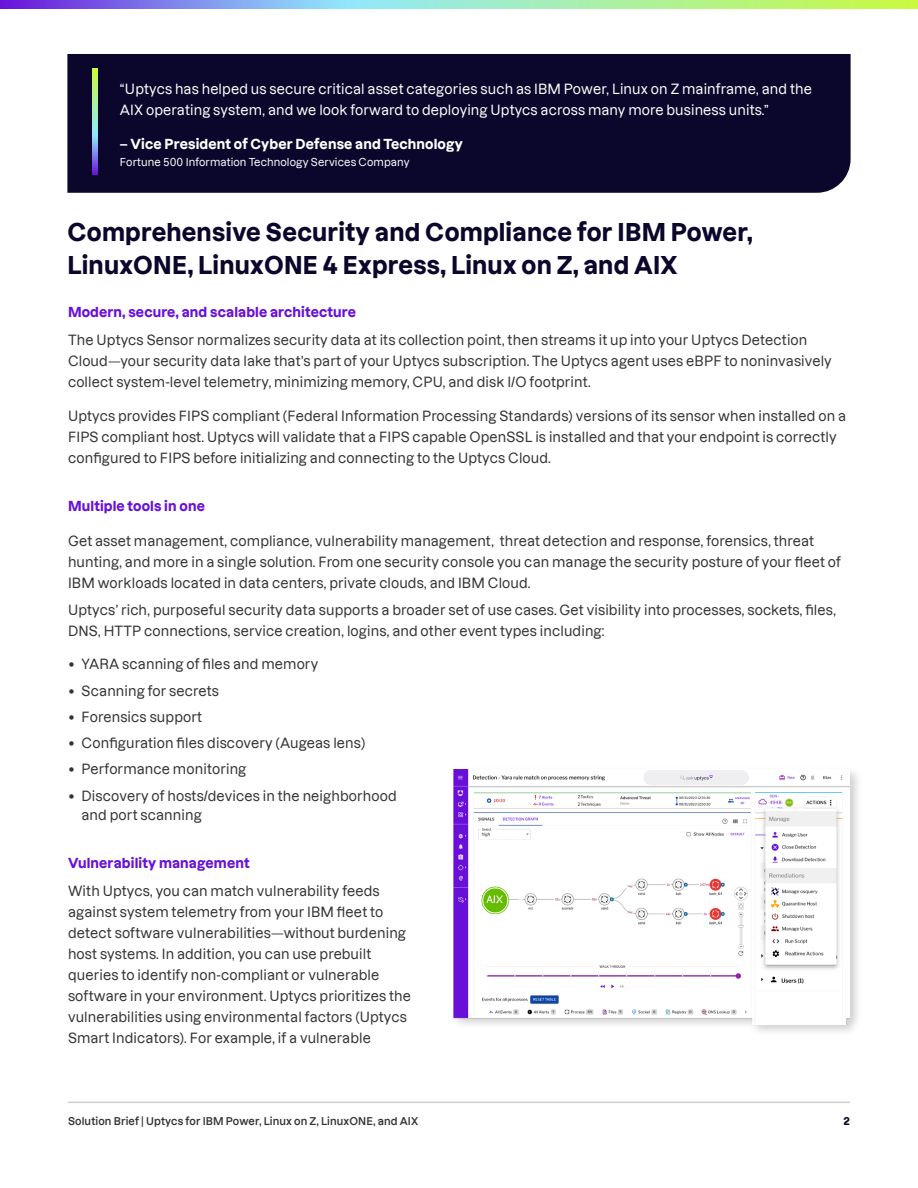
<style>
.page{position:relative;width:918px;height:1188px;background:#fff}
.page>*{position:absolute;margin:0;border:0;box-sizing:border-box;transform-origin:0 0}
.Body_Header_1{font:700 24px/33px "Dazzed";letter-spacing:.01em;color:#0b062b}
.Body_Text{font:500 13.5px/21px "Dazzed";letter-spacing:.01em;color:#333}
.Body_Text-2{font:500 13.5px/21px "Dazzed";letter-spacing:.01em;color:#fff}
.Body_Text_Bold{font:700 13.5px "Dazzed";letter-spacing:.01em;color:#6910d9}
.Body_Text-3{font:700 13.5px "Dazzed";letter-spacing:.01em;color:#fff}
.Body_Text-4{font:700 13.5px "Dazzed";letter-spacing:.01em;color:#6910d9}
.t1{font:600 10.5px "Dazzed";letter-spacing:.01em;color:#333}
.Body_Text-5{font:500 10.5px "Dazzed";letter-spacing:.01em;color:#fff}
.t2{font:700 10.5px "Dazzed";color:#0b062b}
</style>
<div class="page">
<svg style="left:0;top:0;width:918px;height:9px;background:#9bc6ba"></svg>
<hr style="left:68px;top:1102px;width:782px;height:1px;background:#0b062b">
<div style="left:67px;top:54px;width:784px;height:139px;background:#0b062b"></div>
<svg style="left:93px;top:68px;width:5px;height:107px"></svg>
<div style="left:450px;top:766px;width:413px;height:271px;background:#000;opacity:.19"></div>
<img style="left:452px;top:770px;width:398px;height:254px">
<p class="Body_Text-2" style="left:120px;top:76px;width:694px">“Uptycs has helped us secure critical asset categories such as IBM Power, Linux on Z mainframe, and the<br>AIX operating system, and we look forward to deploying Uptycs across many more business units.”</p>
<p class="Body_Text-3" style="left:120px;top:133px;width:345px">– Vice President of Cyber Defense and Technology</p>
<p class="Body_Text-5" style="left:120px;top:153px;width:291px">Fortune 500 Information Technology Services Company</p>
<p class="Body_Header_1" style="left:67px;top:213px;width:687px">Comprehensive Security and Compliance for IBM Power,<br>LinuxONE, LinuxONE 4 Express, Linux on Z, and AIX</p>
<p class="Body_Text_Bold" style="left:68px;top:301px;width:290px">Modern, secure, and scalable architecture</p>
<p class="Body_Text" style="left:68px;top:328px;width:765px">The Uptycs Sensor normalizes security data at its collection point, then streams it up into your Uptycs Detection<br>Cloud—your security data lake that’s part of your Uptycs subscription. The Uptycs agent uses eBPF to noninvasively collect system-level telemetry, minimizing memory, CPU, and disk I/O footprint.</p>
<p class="Body_Text" style="left:68px;top:404px;width:780px">Uptycs provides FIPS compliant (Federal Information Processing Standards) versions of its sensor when installed on a<br>FIPS compliant host. Uptycs will validate that a FIPS capable OpenSSL is installed and that your endpoint is correctly configured to FIPS before initializing and connecting to the Uptycs Cloud.</p>
<p class="Body_Text-4" style="left:68px;top:495px;width:138px">Multiple tools in one</p>
<p class="Body_Text" style="left:68px;top:529px;width:774px">Get asset management, compliance, vulnerability management, threat detection and response, forensics, threat hunting, and more in a single solution. From one security console you can manage the security posture of your fleet of<br>IBM workloads located in data centers, private clouds, and IBM Cloud.</p>
<p class="Body_Text" style="left:68px;top:598px;width:769px">Uptycs’ rich, purposeful security data supports a broader set of use cases. Get visibility into processes, sockets, files,<br>DNS, HTTP connections, service creation, logins, and other event types including:</p>
<p class="Body_Text" style="left:68px;top:652px;width:252px">• YARA scanning of files and memory</p>
<p class="Body_Text" style="left:68px;top:679px;width:153px">• Scanning for secrets</p>
<p class="Body_Text" style="left:68px;top:705px;width:136px">• Forensics support</p>
<p class="Body_Text" style="left:68px;top:731px;width:299px">• Configuration files discovery (Augeas lens)</p>
<p class="Body_Text" style="left:68px;top:757px;width:180px">• Performance monitoring</p>
<p class="Body_Text" style="left:82px;top:784px;width:317px;line-height:19.5px;text-indent:-14px">• Discovery of hosts/devices in the neighborhood and port scanning</p>
<p class="Body_Text_Bold" style="left:68px;top:852px;width:183px">Vulnerability management</p>
<p class="Body_Text" style="left:68px;top:879px;width:345px">With Uptycs, you can match vulnerability feeds against system telemetry from your IBM fleet to detect software vulnerabilities—without burdening host systems. In addition, you can use prebuilt queries to identify non-compliant or vulnerable software in your environment. Uptycs prioritizes the vulnerabilities using environmental factors (Uptycs Smart Indicators). For example, if a vulnerable</p>
<p class="t1" style="left:68px;top:1113px;width:352px">Solution Brief | Uptycs for IBM Power, Linux on Z, LinuxONE, and AIX</p>
<p class="t2" style="left:843px;top:1112px;width:8px">2</p>
</div>
